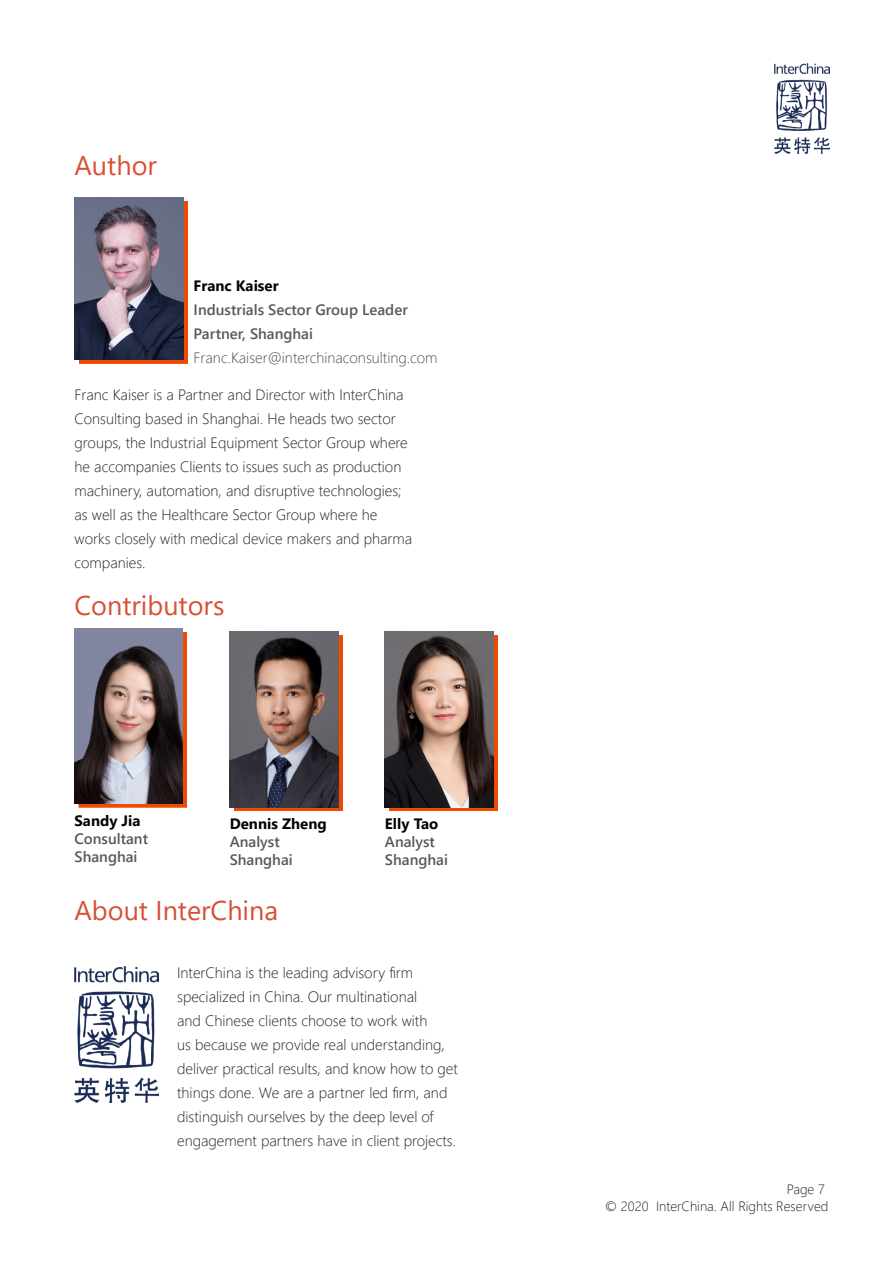
<style>
.page{position:relative;width:893px;height:1263px;background:#fff}
.page>*{position:absolute;margin:0;border:0;box-sizing:border-box;transform-origin:0 0}
.t1{font:27px "Segoe UI";color:#d84f35}
.t2{font:300 15px/24px "Segoe UI";color:#231f20}
.t3{font:600 15px "Segoe UI";color:#57585a}
.t4{font:700 15px "Segoe UI";color:#030303}
.t5{font:300 15px "Segoe UI";color:#4b4c4d}
.t6{font:300 13.5px/16.5px "Segoe UI";color:#231f20;text-align:right}
</style>
<div class="page">
<svg style="left:79px;top:201px;width:108px;height:162px"></svg>
<img style="left:75px;top:197px;width:108px;height:162px">
<img style="left:75px;top:967px;width:84px;height:136px">
<img style="left:774px;top:64px;width:55px;height:89px">
<div style="left:79px;top:632px;width:108px;height:176px;background:#ee4a00"></div>
<img style="left:75px;top:628px;width:108px;height:176px">
<svg style="left:234px;top:635px;width:108px;height:176px"></svg>
<img style="left:230px;top:632px;width:108px;height:175px">
<svg style="left:389px;top:635px;width:108px;height:176px"></svg>
<img style="left:385px;top:631px;width:108px;height:176px">
<p class="t1" style="left:75px;top:140px;width:84px">Author</p>
<p class="t4" style="left:194px;top:271px;width:87px">Franc Kaiser</p>
<p class="t3" style="left:194px;top:295px;width:216px">Industrials Sector Group Leader</p>
<p class="t3" style="left:194px;top:319px;width:121px">Partner, Shanghai</p>
<p class="t5" style="left:194px;top:343px;width:245px">Franc.Kaiser@interchinaconsulting.com</p>
<p class="t2" style="left:75px;top:381px;width:339px">Franc Kaiser is a Partner and Director with InterChina Consulting based in Shanghai. He heads two sector groups, the Industrial Equipment Sector Group where he accompanies Clients to issues such as production machinery, automation, and disruptive technologies; as well as the Healthcare Sector Group where he works closely with medical device makers and pharma companies.</p>
<p class="t1" style="left:75px;top:580px;width:151px">Contributors</p>
<p class="t4" style="left:75px;top:806px;width:68px">Sandy Jia</p>
<p class="t3" style="left:75px;top:824px;width:75px">Consultant</p>
<p class="t3" style="left:75px;top:842px;width:64px">Shanghai</p>
<p class="t4" style="left:230px;top:810px;width:98px">Dennis Zheng</p>
<p class="t3" style="left:230px;top:828px;width:52px">Analyst</p>
<p class="t3" style="left:230px;top:846px;width:64px">Shanghai</p>
<p class="t1" style="left:75px;top:884px;width:205px">About InterChina</p>
<p class="t4" style="left:385px;top:810px;width:55px">Elly Tao</p>
<p class="t3" style="left:385px;top:828px;width:52px">Analyst</p>
<p class="t3" style="left:385px;top:846px;width:64px">Shanghai</p>
<p class="t2" style="left:177px;top:960px;width:282px">InterChina is the leading advisory firm specialized in China. Our multinational<br>and Chinese clients choose to work with<br>us because we provide real understanding, deliver practical results, and know how to get things done. We are a partner led firm, and distinguish ourselves by the deep level of engagement partners have in client projects.</p>
<p class="t6" style="left:605px;top:1180px;width:225px">Page 7<br>© 2020 InterChina. All Rights Reserved</p>
</div>
